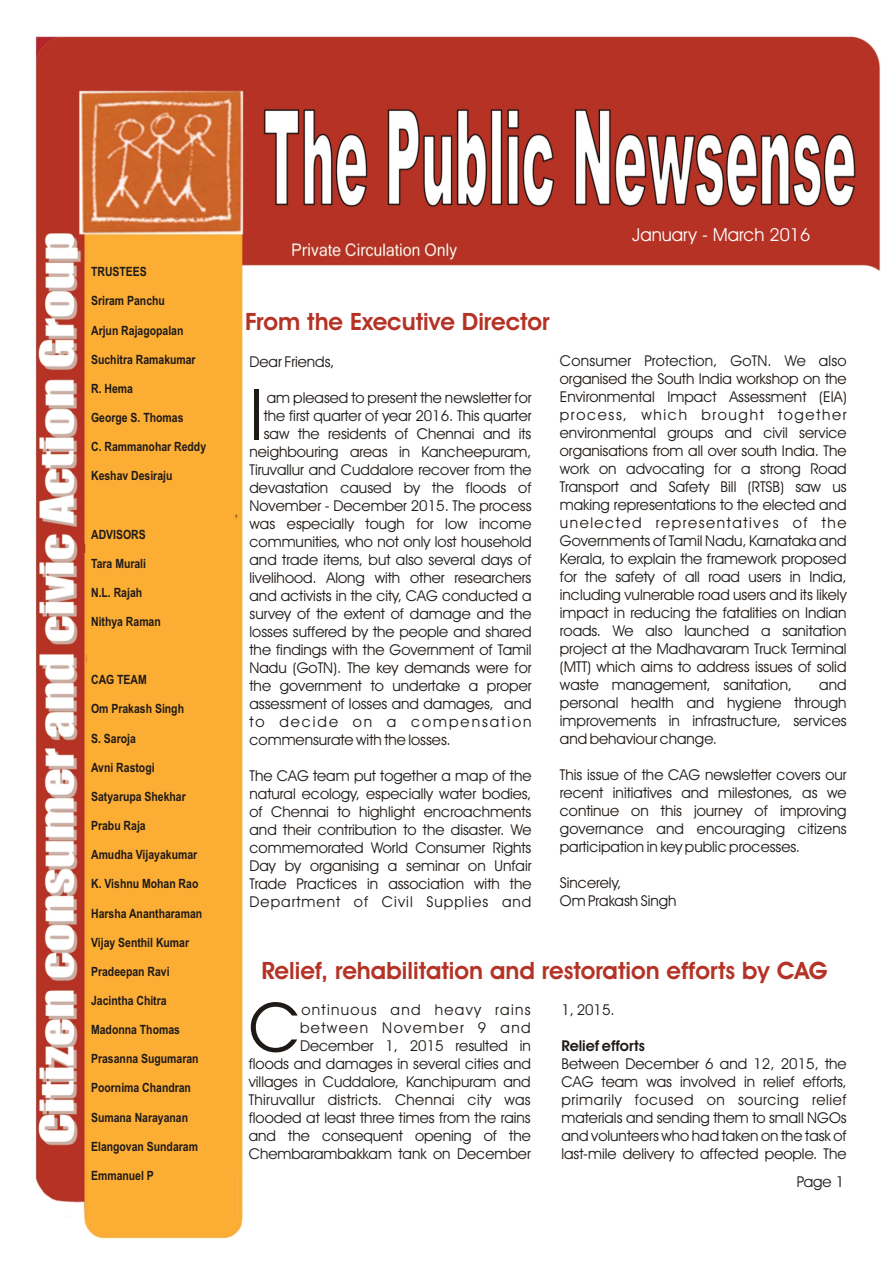
<style>
.page{position:relative;width:894px;height:1263px;background:#fff}
.page>*{position:absolute;margin:0;border:0;box-sizing:border-box;transform-origin:0 0}
.t1{font:70.95px "Avant Garde Bk BT";color:#1f1a17}
.t2{font:68.25px "Avant Garde Bk BT";color:#1f1a17}
.t3{font:700 24px "Avant Garde Bk BT";color:#b53326}
.t4{font:18px "Avant Garde Bk BT";color:#fff}
.t5{font:15px/18px "Avant Garde Bk BT";color:#1f1a17;text-align:justify}
.t6{font:15px "Avant Garde Bk BT";letter-spacing:.09em;color:#1f1a17}
.t7{font:700 15px "Avant Garde Bk BT";color:#1f1a17}
.t8{font:700 12.75px "Arial Narrow";color:#1f1a17}
</style>
<div class="page">
<img style="left:35px;top:36px;width:846px;height:1203px">
<p class="t8" style="left:91px;top:267px;width:57px">TRUSTEES</p>
<p class="t8" style="left:91px;top:296px;width:75px">Sriram Panchu</p>
<p class="t8" style="left:91px;top:325px;width:94px">Arjun Rajagopalan</p>
<p class="t8" style="left:91px;top:354px;width:106px">Suchitra Ramakumar</p>
<p class="t8" style="left:91px;top:384px;width:43px">R. Hema</p>
<p class="t8" style="left:91px;top:413px;width:94px">George S. Thomas</p>
<p class="t8" style="left:91px;top:442px;width:117px">C. Rammanohar Reddy</p>
<p class="t8" style="left:91px;top:471px;width:83px">Keshav Desiraju</p>
<p class="t8" style="left:91px;top:529px;width:56px">ADVISORS</p>
<p class="t8" style="left:91px;top:558px;width:57px">Tara Murali</p>
<p class="t8" style="left:91px;top:588px;width:53px">N.L. Rajah</p>
<p class="t8" style="left:91px;top:617px;width:71px">Nithya Raman</p>
<p class="t8" style="left:91px;top:675px;width:57px">CAG TEAM</p>
<p class="t8" style="left:91px;top:704px;width:94px">Om Prakash Singh</p>
<p class="t8" style="left:91px;top:733px;width:46px">S. Saroja</p>
<p class="t8" style="left:91px;top:763px;width:65px">Avni Rastogi</p>
<p class="t8" style="left:91px;top:792px;width:96px">Satyarupa Shekhar</p>
<p class="t8" style="left:91px;top:821px;width:56px">Prabu Raja</p>
<p class="t8" style="left:91px;top:850px;width:108px">Amudha Vijayakumar</p>
<p class="t8" style="left:91px;top:879px;width:109px">K. Vishnu Mohan Rao</p>
<p class="t8" style="left:91px;top:908px;width:113px">Harsha Anantharaman</p>
<p class="t8" style="left:91px;top:937px;width:100px">Vijay Senthil Kumar</p>
<p class="t8" style="left:91px;top:967px;width:80px">Pradeepan Ravi</p>
<p class="t8" style="left:91px;top:996px;width:77px">Jacintha Chitra</p>
<p class="t8" style="left:91px;top:1025px;width:90px">Madonna Thomas</p>
<p class="t8" style="left:91px;top:1054px;width:109px">Prasanna Sugumaran</p>
<p class="t8" style="left:91px;top:1083px;width:101px">Poornima Chandran</p>
<p class="t8" style="left:91px;top:1112px;width:99px">Sumana Narayanan</p>
<p class="t8" style="left:91px;top:1141px;width:108px">Elangovan Sundaram</p>
<p class="t8" style="left:91px;top:1171px;width:64px">Emmanuel P</p>
<p class="t4" style="left:632px;top:227px;width:179px">January - March 2016</p>
<h3 class="t3" style="left:245px;top:311px;width:306px">From the Executive Director</h3>
<p class="t5" style="left:250px;top:354px;width:86px">Dear Friends,</p>
<p class="t5" style="left:264px;top:390px;width:269px">am pleased to present the newsletter for the first quarter of year 2016. This quarter</p>
<h1 class="t1" style="left:250px;top:385px;width:16px">I</h1>
<p class="t5" style="left:250px;top:426px;width:284px;text-indent:14px">saw the residents of Chennai and its neighbouring areas in Kancheepuram, Tiruvallur and Cuddalore recover from the devastation caused by the floods of November - December 2015. The process was especially tough for low income communities, who not only lost household and trade items, but also several days of livelihood. Along with other researchers and activists in the city, CAG conducted a survey of the extent of damage and the losses suffered by the people and shared the findings with the Government of Tamil Nadu (GoTN). The key demands were for the government to undertake a proper assessment of losses and damages, and to decide on a compensation commensurate with the losses.</p>
<p class="t5" style="left:250px;top:768px;width:283px">The CAG team put together a map of the natural ecology, especially water bodies, of Chennai to highlight encroachments and their contribution to the disaster. We commemorated World Consumer Rights Day by organising a seminar on Unfair Trade Practices in association with the Department of Civil Supplies and</p>
<p class="t5" style="left:560px;top:354px;width:288px">Consumer Protection, GoTN. We also organised the South India workshop on the Environmental Impact Assessment (EIA) process, which brought together environmental groups and civil service organisations from all over south India. The work on advocating for a strong Road Transport and Safety Bill (RTSB) saw us making representations to the elected and unelected representatives of the Governments of Tamil Nadu, Karnataka and Kerala, to explain the framework proposed for the safety of all road users in India, including vulnerable road users and its likely impact in reducing the fatalities on Indian roads. We also launched a sanitation project at the Madhavaram Truck Terminal (MTT) which aims to address issues of solid waste management, sanitation,</p>
<p class="t5" style="left:560px;top:677px;width:288px;text-indent:259px">and personal health and hygiene through improvements in infrastructure, services and behaviour change.</p>
<p class="t5" style="left:560px;top:767px;width:288px">This issue of the CAG newsletter covers our recent initiatives and milestones, as we continue on this journey of improving governance and encouraging citizens participation in key public processes.</p>
<p class="t5" style="left:560px;top:875px;width:118px">Sincerely,<br>Om Prakash Singh</p>
<h3 class="t3" style="left:261px;top:960px;width:568px">Relief, rehabilitation and restoration efforts by CAG</h3>
<p class="t6" style="left:301px;top:1004px;width:231px">ontinuous and heavy rains</p>
<h2 class="t2" style="left:249px;top:1000px;width:53px">C</h2>
<p class="t5" style="left:561px;top:1002px;width:55px">1, 2015.</p>
<p class="t7" style="left:561px;top:1040px;width:85px">Relief efforts</p>
<p class="t5" style="left:561px;top:1056px;width:287px">Between December 6 and 12, 2015, the CAG team was involved in relief efforts, primarily focused on sourcing relief materials and sending them to small NGOs and volunteers who had taken on the task of last-mile delivery to affected people. The</p>
<p class="t5" style="left:249px;top:1020px;width:284px;text-align:right">between November 9 and December 1, 2015 resulted in<br>floods and damages in several cities and villages in Cuddalore, Kanchipuram and Thiruvallur districts. Chennai city was flooded at least three times from the rains and the consequent opening of the Chembarambakkam tank on December</p>
<p class="t5" style="left:797px;top:1174px;width:49px">Page 1</p>
</div>
